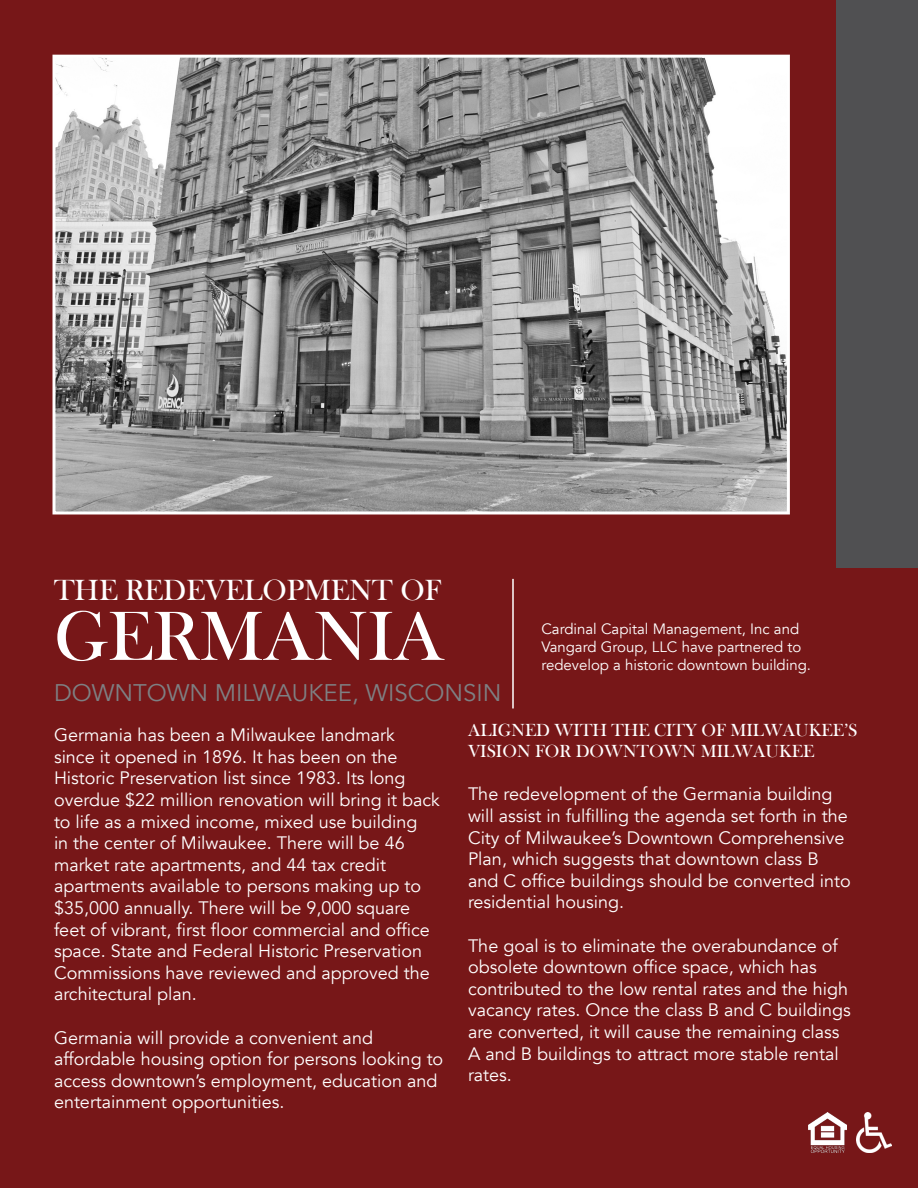
<style>
.page{position:relative;width:918px;height:1188px;background:#771718}
.page>*{position:absolute;margin:0;border:0;box-sizing:border-box;transform-origin:0 0}
.t1{font:72px "Bask Old Face";color:#fff}
.t2{font:30px "Bask Old Face";color:#fff}
.t3{font:24px "Avenir";color:#7e8083}
.t4{font:18px/21.6px "Avenir";color:#fff}
.t5{font:18px/21.6px "Bask Old Face";color:#fff}
.t6{font:15px/18px "Avenir";color:#fff}
</style>
<div class="page">
<div style="left:836px;top:0;width:82px;height:567px;background:#505052"></div>
<img style="left:56px;top:59px;width:730px;height:451px">
<div style="left:52px;top:55px;width:738px;height:459px;border:3px solid #fff"></div>
<img style="left:809px;top:1112px;width:38px;height:41px">
<img style="left:857px;top:1112px;width:34px;height:40px">
<hr style="left:512px;top:579px;width:2px;height:129px;background:#fff">
<p class="t2" style="left:54px;top:573px;width:389px">THE REDEVELOPMENT OF</p>
<p class="t1" style="left:54px;top:596px;width:391px">GERMANIA</p>
<p class="t3" style="left:54px;top:678px;width:449px">DOWNTOWN MILWAUKEE, WISCONSIN</p>
<p class="t6" style="left:541px;top:621px;width:259px">Cardinal Capital Management, Inc and</p>
<p class="t6" style="left:541px;top:639px;width:271px">Vangard Group, LLC have partnered to redevelop a historic downtown building.</p>
<p class="t4" style="left:54px;top:725px;width:387px">Germania has been a Milwaukee landmark<br>since it opened in 1896. It has been on the Historic Preservation list since 1983. Its long overdue $22 million renovation will bring it back to life as a mixed income, mixed use building<br>in the center of Milwaukee. There will be 46 market rate apartments, and 44 tax credit apartments available to persons making up to $35,000 annually. There will be 9,000 square feet of vibrant, first floor commercial and office space. State and Federal Historic Preservation Commissions have reviewed and approved the architectural plan.</p>
<p class="t4" style="left:54px;top:1027px;width:391px">Germania will provide a convenient and affordable housing option for persons looking to access downtown’s employment, education and entertainment opportunities.</p>
<p class="t5" style="left:468px;top:719px;width:391px">ALIGNED WITH THE CITY OF MILWAUKEE’S<br>VISION FOR DOWNTOWN MILWAUKEE</p>
<p class="t4" style="left:468px;top:784px;width:384px">The redevelopment of the Germania building will assist in fulfilling the agenda set forth in the City of Milwaukee’s Downtown Comprehensive Plan, which suggests that downtown class B and C office buildings should be converted into residential housing.</p>
<p class="t4" style="left:468px;top:935px;width:384px">The goal is to eliminate the overabundance of obsolete downtown office space, which has contributed to the low rental rates and the high vacancy rates. Once the class B and C buildings are converted, it will cause the remaining class A and B buildings to attract more stable rental rates.</p>
</div>
